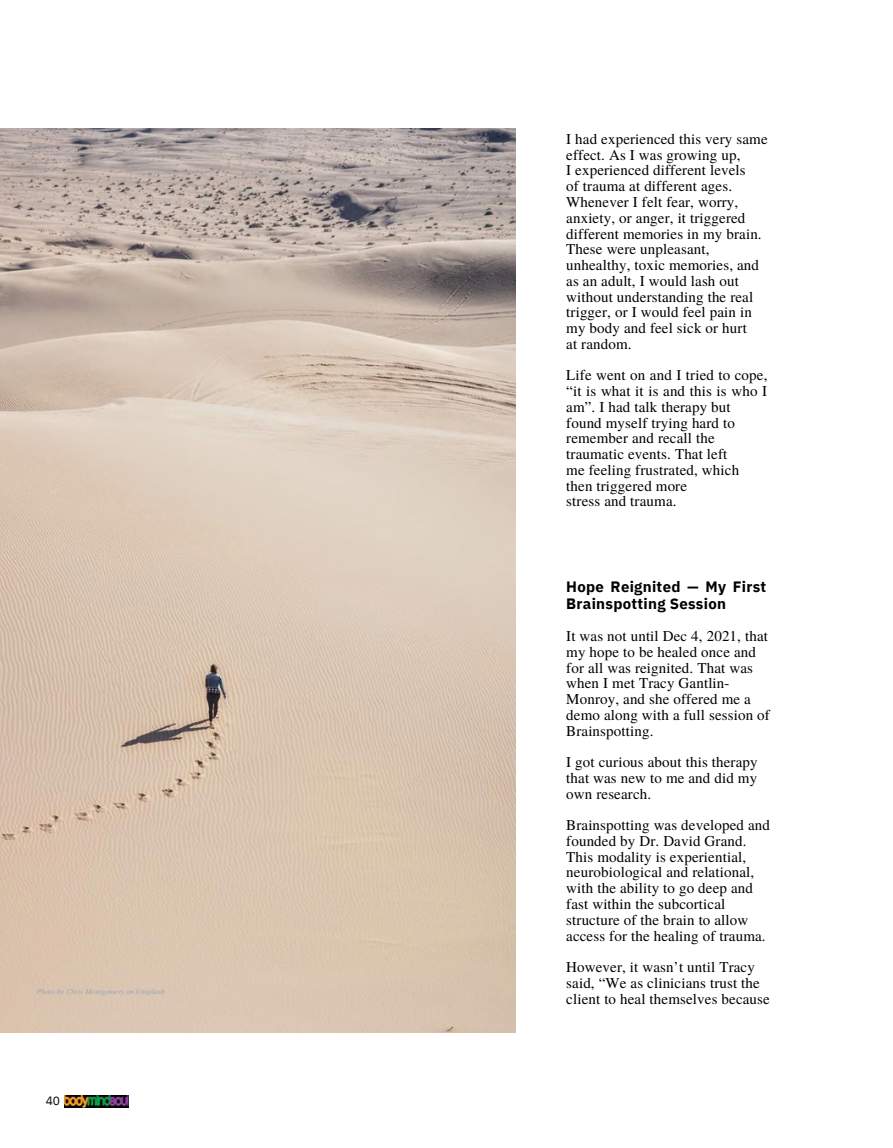
<style>
.page{position:relative;width:893px;height:1148px;background:#fff}
.page>*{position:absolute;margin:0;border:0;box-sizing:border-box;transform-origin:0 0}
.t1{font:15px/15.8px "Te X Gyre Termes";letter-spacing:.01em;color:#000}
.t2{font:700 15px/17px "IBM Plex Sans";letter-spacing:.02em;color:#000}
.t3{font:12px "IBM Plex Sans";color:#000}
.t4{font:italic 7.5px "Te X Gyre Termes";letter-spacing:.01em;color:#98a4b6}
</style>
<div class="page">
<img style="left:0;top:128px;width:515px;height:904px">
<img style="left:64px;top:1095px;width:65px;height:12px">
<p class="t4" style="left:37px;top:985px;width:129px">Photo by Chris Montgomery on Unsplash</p>
<p class="t3" style="left:46px;top:1092px;width:16px">40</p>
<p class="t1" style="left:566px;top:130px;width:203px">I had experienced this very same effect. As I was growing up,<br>I experienced different levels<br>of trauma at different ages.<br>Whenever I felt fear, worry, anxiety, or anger, it triggered different memories in my brain.<br>These were unpleasant, unhealthy, toxic memories, and as an adult, I would lash out without understanding the real trigger, or I would feel pain in my body and feel sick or hurt<br>at random.</p>
<p class="t1" style="left:566px;top:367px;width:203px">Life went on and I tried to cope, “it is what it is and this is who I am”. I had talk therapy but found myself trying hard to remember and recall the traumatic events. That left<br>me feeling frustrated, which then triggered more<br>stress and trauma.</p>
<p class="t2" style="left:566px;top:578px;width:201px">Hope Reignited — My First<br>Brainspotting Session</p>
<p class="t1" style="left:566px;top:627px;width:205px">It was not until Dec 4, 2021, that my hope to be healed once and for all was reignited. That was when I met Tracy Gantlin-<br>Monroy, and she offered me a demo along with a full session of<br>Brainspotting.</p>
<p class="t1" style="left:566px;top:753px;width:193px;text-align:justify">I got curious about this therapy that was new to me and did my own research.</p>
<p class="t1" style="left:566px;top:816px;width:205px">Brainspotting was developed and founded by Dr. David Grand.<br>This modality is experiential, neurobiological and relational, with the ability to go deep and fast within the subcortical structure of the brain to allow access for the healing of trauma.</p>
<p class="t1" style="left:566px;top:958px;width:205px">However, it wasn’t until Tracy said, “We as clinicians trust the client to heal themselves because</p>
</div>
